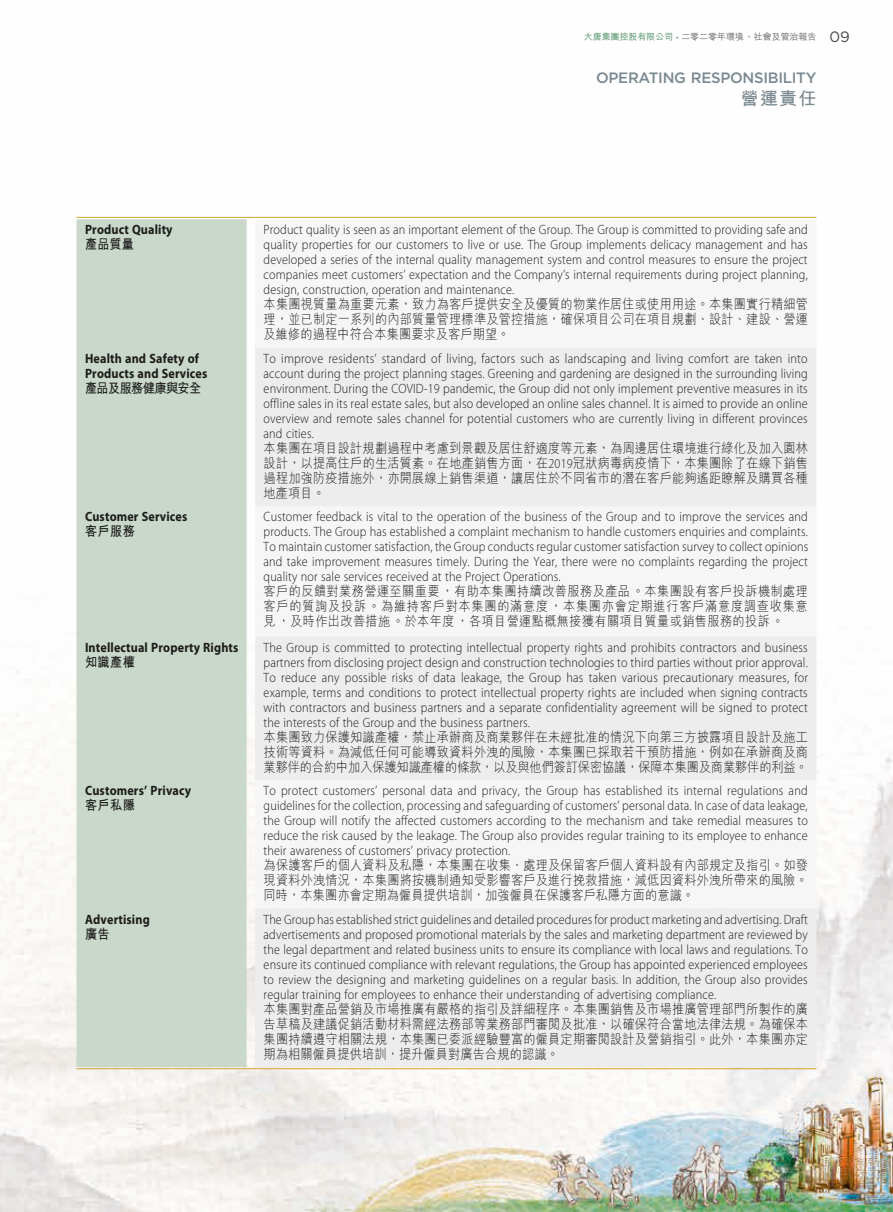
<style>
.page{position:relative;width:893px;height:1212px;background:#fff}
.page>*{position:absolute;margin:0;border:0;box-sizing:border-box;transform-origin:0 0}
.t1{font:700 18px "M Hei HK";color:#7a8890}
.t2{font:500 15px "Gotham";letter-spacing:-.02em;color:#7a8890}
.t3{font:300 13.5px/15px "Myriad Pro";letter-spacing:.015em;color:#1c1c1b;text-align:justify;scale:.9 1}
.t4{font:300 13.5px/15px "M Hei HK";letter-spacing:.02em;color:#1c1c1b;text-align:justify;scale:.9 1}
.t5{font:700 13.5px/15px "Myriad Pro";letter-spacing:.01em;color:#1c1c1b;scale:.9 1}
.t6{font:700 13.5px "M Hei HK";letter-spacing:.01em;color:#1c1c1b;scale:.9 1}
.t7{font:700 13.5px "M Hei HK";letter-spacing:-.05em;color:#1c1c1b;scale:.9 1}
.t8{font:500 9px "M Hei HK";letter-spacing:-.01em;color:#6f6f6f}
.s1{font-weight:700;color:#6da281}
.s2{font-family:"Myriad Pro";font-weight:400;color:#6da281}
.s3{font-family:"Gotham";font-weight:400;font-size:15px;color:#4a4a49}
.s4{font-family:"Myriad Pro"}
</style>
<div class="page">
<img style="left:0;top:216px;width:893px;height:996px">
<div style="left:77px;top:219px;width:170px;height:848px;background:#c9d8cb"></div>
<div style="left:255px;top:219px;width:561px;height:129px;background:#f6f6f6"></div>
<svg style="left:255px;top:348px;width:561px;height:719px;fill:#ededed"></svg>
<hr style="left:77px;top:217px;width:170px;height:1px;background:#d7ad44">
<hr style="left:255px;top:217px;width:561px;height:1px;background:#d7ad44">
<hr style="left:77px;top:1068px;width:170px;height:1px;background:#d7ad44">
<hr style="left:255px;top:1068px;width:561px;height:1px;background:#d7ad44">
<p class="t8" style="left:584px;top:30px;width:267px"><span class="s1">大唐集團控股有限公司</span> <span class="s2">•</span> 二零二零年環境、社會及管治報告 <span class="s3">09</span></p>
<p class="t2" style="left:596px;top:68px;width:222px">OPERATING RESPONSIBILITY</p>
<h1 class="t1" style="left:741px;top:86px;width:77px">營運責任</h1>
<p class="t5" style="left:85px;top:222px;width:99px">Product Quality</p>
<p class="t6" style="left:85px;top:234px;width:56px">產品質量</p>
<p class="t3" style="left:264px;top:222px;width:606px">Product quality is seen as an important element of the Group. The Group is committed to providing safe and quality properties for our customers to live or use. The Group implements delicacy management and has developed a series of the internal quality management system and control measures to ensure the project companies meet customers’ expectation and the Company’s internal requirements during project planning, design, construction, operation and maintenance.</p>
<p class="t4" style="left:264px;top:296px;width:606px">本集團視質量為重要元素，致力為客戶提供安全及優質的物業作居住或使用用途。本集團實行精細管理，並已制定一系列的內部質量管理標準及管控措施，確保項目公司在項目規劃、設計、建設、營運及維修的過程中符合本集團要求及客戶期望。</p>
<p class="t5" style="left:85px;top:351px;width:137px">Health and Safety of<br>Products and Services</p>
<p class="t7" style="left:85px;top:378px;width:131px">產品及服務健康與安全</p>
<p class="t3" style="left:264px;top:351px;width:606px">To improve residents’ standard of living, factors such as landscaping and living comfort are taken into account during the project planning stages. Greening and gardening are designed in the surrounding living environment. During the COVID-19 pandemic, the Group did not only implement preventive measures in its offline sales in its real estate sales, but also developed an online sales channel. It is aimed to provide an online overview and remote sales channel for potential customers who are currently living in different provinces and cities.</p>
<p class="t4" style="left:264px;top:440px;width:606px">本集團在項目設計規劃過程中考慮到景觀及居住舒適度等元素，為周邊居住環境進行綠化及加入園林設計，以提高住戶的生活質素。在地產銷售方面，在<span class="s4">2019</span>冠狀病毒病疫情下，本集團除了在線下銷售過程加強防疫措施外，亦開展線上銷售渠道，讓居住於不同省市的潛在客戶能夠遙距瞭解及購買各種地產項目。</p>
<p class="t5" style="left:85px;top:509px;width:115px">Customer Services</p>
<p class="t6" style="left:85px;top:521px;width:57px">客戶服務</p>
<p class="t3" style="left:264px;top:509px;width:607px">Customer feedback is vital to the operation of the business of the Group and to improve the services and products. The Group has established a complaint mechanism to handle customers enquiries and complaints.<br>To maintain customer satisfaction, the Group conducts regular customer satisfaction survey to collect opinions and take improvement measures timely. During the Year, there were no complaints regarding the project quality nor sale services received at the Project Operations.</p>
<p class="t4" style="left:264px;top:583px;width:606px">客戶的反饋對業務營運至關重要，有助本集團持續改善服務及產品。本集團設有客戶投訴機制處理客戶的質詢及投訴。為維持客戶對本集團的滿意度，本集團亦會定期進行客戶滿意度調查收集意見，及時作出改善措施。於本年度，各項目營運點概無接獲有關項目質量或銷售服務的投訴。</p>
<p class="t5" style="left:85px;top:640px;width:172px">Intellectual Property Rights</p>
<p class="t6" style="left:85px;top:652px;width:57px">知識產權</p>
<p class="t3" style="left:264px;top:640px;width:606px">The Group is committed to protecting intellectual property rights and prohibits contractors and business partners from disclosing project design and construction technologies to third parties without prior approval.<br>To reduce any possible risks of data leakage, the Group has taken various precautionary measures, for example, terms and conditions to protect intellectual property rights are included when signing contracts with contractors and business partners and a separate confidentiality agreement will be signed to protect the interests of the Group and the business partners.</p>
<p class="t4" style="left:264px;top:728px;width:606px">本集團致力保護知識產權，禁止承辦商及商業夥伴在未經批准的情況下向第三方披露項目設計及施工技術等資料。為減低任何可能導致資料外洩的風險，本集團已採取若干預防措施，例如在承辦商及商業夥伴的合約中加入保護知識產權的條款，以及與他們簽訂保密協議，保障本集團及商業夥伴的利益。</p>
<p class="t5" style="left:85px;top:783px;width:119px">Customers’ Privacy</p>
<p class="t6" style="left:85px;top:795px;width:57px">客戶私隱</p>
<p class="t3" style="left:264px;top:783px;width:606px">To protect customers’ personal data and privacy, the Group has established its internal regulations and guidelines for the collection, processing and safeguarding of customers’ personal data. In case of data leakage, the Group will notify the affected customers according to the mechanism and take remedial measures to reduce the risk caused by the leakage. The Group also provides regular training to its employee to enhance their awareness of customers’ privacy protection.</p>
<p class="t4" style="left:264px;top:857px;width:606px">為保護客戶的個人資料及私隱，本集團在收集、處理及保留客戶個人資料設有內部規定及指引。如發現資料外洩情況，本集團將按機制通知受影響客戶及進行挽救措施，減低因資料外洩所帶來的風險。同時，本集團亦會定期為僱員提供培訓，加強僱員在保護客戶私隱方面的意識。</p>
<p class="t5" style="left:85px;top:912px;width:73px">Advertising</p>
<p class="t6" style="left:85px;top:924px;width:29px">廣告</p>
<p class="t3" style="left:264px;top:912px;width:606px">The Group has established strict guidelines and detailed procedures for product marketing and advertising. Draft advertisements and proposed promotional materials by the sales and marketing department are reviewed by the legal department and related business units to ensure its compliance with local laws and regulations. To ensure its continued compliance with relevant regulations, the Group has appointed experienced employees to review the designing and marketing guidelines on a regular basis. In addition, the Group also provides regular training for employees to enhance their understanding of advertising compliance.</p>
<p class="t4" style="left:264px;top:1000px;width:606px">本集團對產品營銷及市場推廣有嚴格的指引及詳細程序。本集團銷售及市場推廣管理部門所製作的廣告草稿及建議促銷活動材料需經法務部等業務部門審閱及批准，以確保符合當地法律法規。為確保本集團持續遵守相關法規，本集團已委派經驗豐富的僱員定期審閱設計及營銷指引。此外，本集團亦定期為相關僱員提供培訓，提升僱員對廣告合規的認識。</p>
</div>
